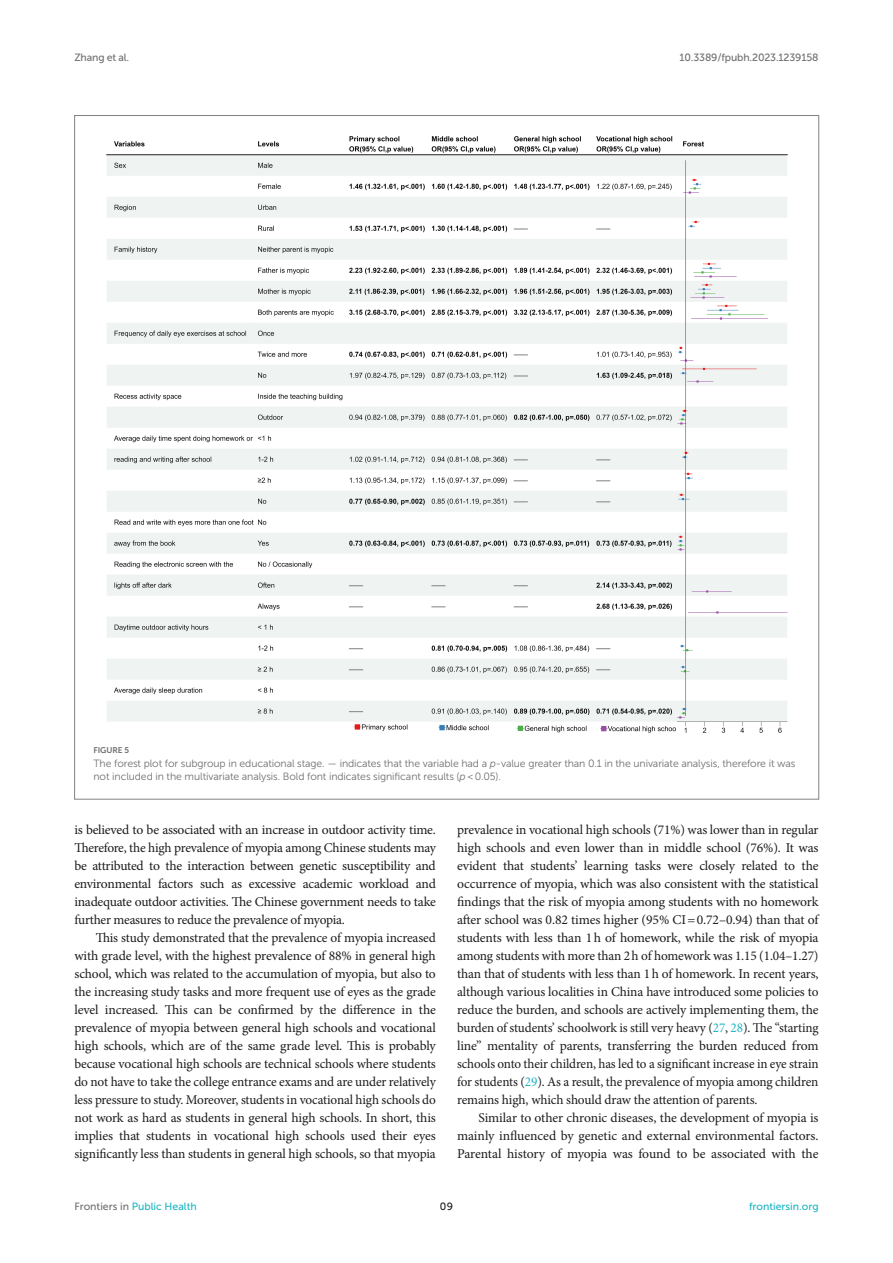
<style>
.page{position:relative;width:893px;height:1263px;background:#fff}
.page>*{position:absolute;margin:0;border:0;box-sizing:border-box;transform-origin:0 0}
.TEXT{font:13.5px/18px "Minion Pro";letter-spacing:-.01em;color:#1b1c1b;text-align:justify}
.TEXT_FLUSH{font:13.5px/18px "Minion Pro";letter-spacing:-.02em;color:#1b1c1b;text-align:justify}
.FIG_LEG{font:10.5px/13.5px "Museo Sans 300";letter-spacing:-.01em;color:#706f70}
.t1{font:10.5px "Museo Sans 500";color:#1db5c3}
.t2{font:10.5px "Museo Sans 500";letter-spacing:-.015em;color:#706f70}
.t3{font:10.5px "Museo Sans 500";color:#1b1c1b}
.FIG_HD{font:8.25px "Museo Sans 700";letter-spacing:-.01em;color:#706f70}
.s1{font-style:italic}
.s2{color:#1db5c3}
.s3{color:#706f70}
</style>
<div class="page">
<img style="left:106px;top:136px;width:682px;height:597px">
<p class="t2" style="left:74px;top:51px;width:56px">Zhang et al.</p>
<p class="t2" style="left:680px;top:51px;width:140px">10.3389/fpubh.2023.1239158</p>
<p class="FIG_HD" style="left:94px;top:746px;width:37px">FIGURE 5</p>
<p class="FIG_LEG" style="left:94px;top:756px;width:703px">The forest plot for subgroup in educational stage. — indicates that the variable had a <span class="s1">p</span>-value greater than 0.1 in the univariate analysis, therefore it was not included in the multivariate analysis. Bold font indicates significant results (<span class="s1">p</span> &lt; 0.05).</p>
<p class="TEXT_FLUSH" style="left:74px;top:821px;width:363px">is believed to be associated with an increase in outdoor activity time.<br>Therefore, the high prevalence of myopia among Chinese students may be attributed to the interaction between genetic susceptibility and environmental factors such as excessive academic workload and inadequate outdoor activities. The Chinese government needs to take further measures to reduce the prevalence of myopia.</p>
<p class="TEXT" style="left:74px;top:929px;width:363px;text-indent:21px">This study demonstrated that the prevalence of myopia increased with grade level, with the highest prevalence of 88% in general high school, which was related to the accumulation of myopia, but also to the increasing study tasks and more frequent use of eyes as the grade level increased. This can be confirmed by the difference in the prevalence of myopia between general high schools and vocational high schools, which are of the same grade level. This is probably because vocational high schools are technical schools where students do not have to take the college entrance exams and are under relatively less pressure to study. Moreover, students in vocational high schools do not work as hard as students in general high schools. In short, this implies that students in vocational high schools used their eyes significantly less than students in general high schools, so that myopia</p>
<p class="TEXT" style="left:457px;top:821px;width:363px">prevalence in vocational high schools (71%) was lower than in regular high schools and even lower than in middle school (76%). It was evident that students’ learning tasks were closely related to the occurrence of myopia, which was also consistent with the statistical findings that the risk of myopia among students with no homework after school was 0.82 times higher (95% CI=0.72–0.94) than that of students with less than 1h of homework, while the risk of myopia among students with more than 2h of homework was 1.15 (1.04–1.27) than that of students with less than 1h of homework. In recent years, although various localities in China have introduced some policies to reduce the burden, and schools are actively implementing them, the burden of students’ schoolwork is still very heavy (<span class="s2">27</span>, <span class="s2">28</span>). The “starting line” mentality of parents, transferring the burden reduced from schools onto their children, has led to a significant increase in eye strain for students (<span class="s2">29</span>). As a result, the prevalence of myopia among children remains high, which should draw the attention of parents.</p>
<p class="TEXT" style="left:457px;top:1109px;width:363px;text-indent:21px">Similar to other chronic diseases, the development of myopia is mainly influenced by genetic and external environmental factors.<br>Parental history of myopia was found to be associated with the</p>
<p class="t1" style="left:74px;top:1200px;width:124px"><span class="s3">Frontiers in</span> Public Health</p>
<p class="t3" style="left:440px;top:1200px;width:15px">09</p>
<p class="t1" style="left:749px;top:1200px;width:71px">frontiersin.org</p>
</div>
